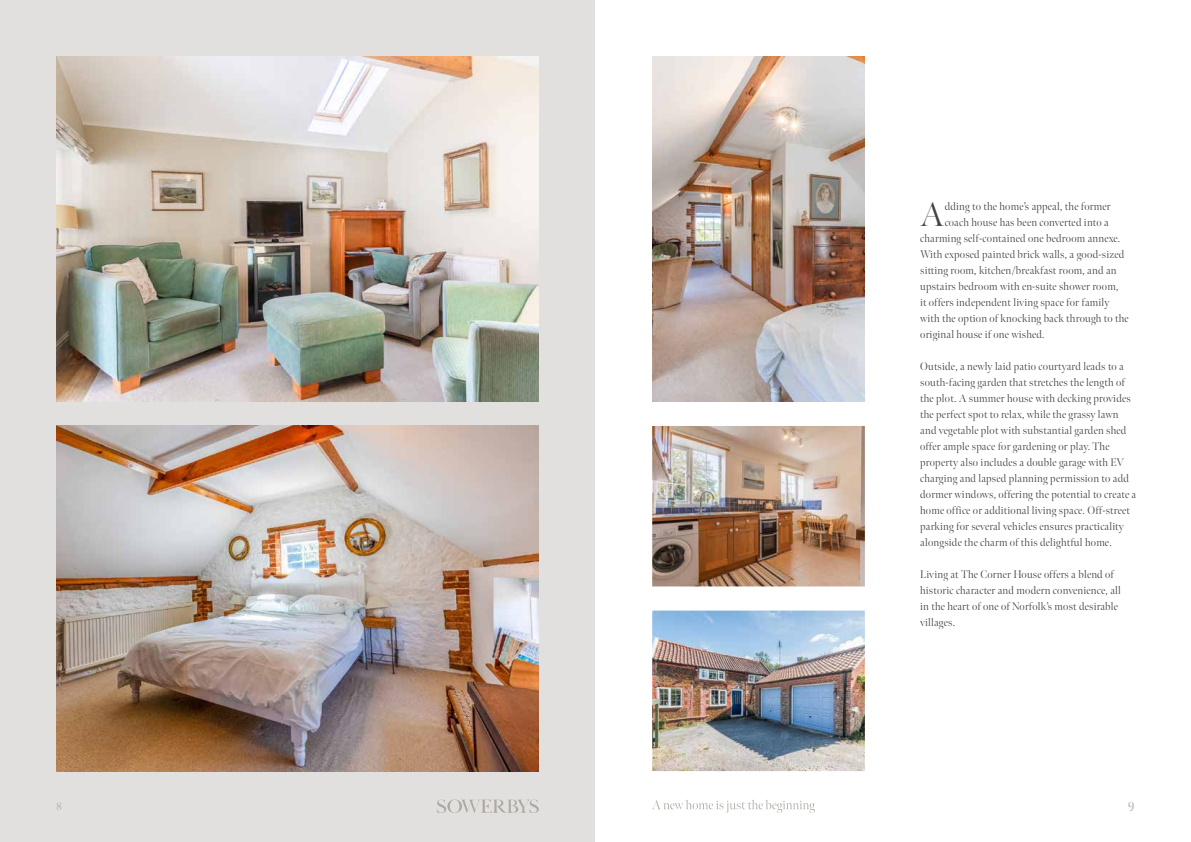
<style>
.page{position:relative;width:1191px;height:842px;background:#fff}
.page>*{position:absolute;margin:0;border:0;box-sizing:border-box;transform-origin:0 0}
.t1{font:300 34px "Meno Banner";color:#434141}
.t2{font:300 13px "Meno Banner";color:#ada8a0}
.t3{font:300 11px/16px "Meno Banner";letter-spacing:.02em;color:#434141}
.t4{font:300 11px "Meno Banner";color:#ada8a0}
</style>
<div class="page">
<div style="left:0;top:0;width:595px;height:842px;background:#e2e0df"></div>
<svg style="left:437px;top:799px;width:102px;height:14px"></svg>
<svg style="left:652px;top:800px;width:162px;height:13px"></svg>
<img style="left:57px;top:57px;width:482px;height:345px">
<img style="left:57px;top:426px;width:482px;height:345px">
<img style="left:652px;top:426px;width:213px;height:160px">
<img style="left:652px;top:57px;width:213px;height:345px">
<img style="left:652px;top:611px;width:213px;height:160px">
<h1 class="t1" style="left:920px;top:194px;width:25px">A</h1>
<p class="t3" style="left:944px;top:198px;width:167px">dding to the home’s appeal, the former</p>
<p class="t3" style="left:944px;top:214px;width:166px">coach house has been converted into a</p>
<p class="t3" style="left:920px;top:230px;width:201px">charming self-contained one bedroom annexe.</p>
<p class="t3" style="left:920px;top:246px;width:206px">With exposed painted brick walls, a good-sized</p>
<p class="t3" style="left:920px;top:262px;width:198px">sitting room, kitchen/breakfast room, and an</p>
<p class="t3" style="left:920px;top:278px;width:200px">upstairs bedroom with en-suite shower room,</p>
<p class="t3" style="left:920px;top:294px;width:191px">it offers independent living space for family</p>
<p class="t3" style="left:920px;top:310px;width:210px">with the option of knocking back through to the</p>
<p class="t3" style="left:920px;top:326px;width:126px">original house if one wished.</p>
<p class="t3" style="left:920px;top:358px;width:217px">Outside, a newly laid patio courtyard leads to a south-facing garden that stretches the length of the plot. A summer house with decking provides the perfect spot to relax, while the grassy lawn and vegetable plot with substantial garden shed offer ample space for gardening or play. The property also includes a double garage with EV charging and lapsed planning permission to add dormer windows, offering the potential to create a home office or additional living space. Off-street parking for several vehicles ensures practicality alongside the charm of this delightful home.</p>
<p class="t3" style="left:920px;top:567px;width:202px">Living at The Corner House offers a blend of historic character and modern convenience, all in the heart of one of Norfolk’s most desirable villages.</p>
<p class="t4" style="left:57px;top:799px;width:7px">8</p>
<p class="t2" style="left:1128px;top:798px;width:8px">9</p>
</div>
